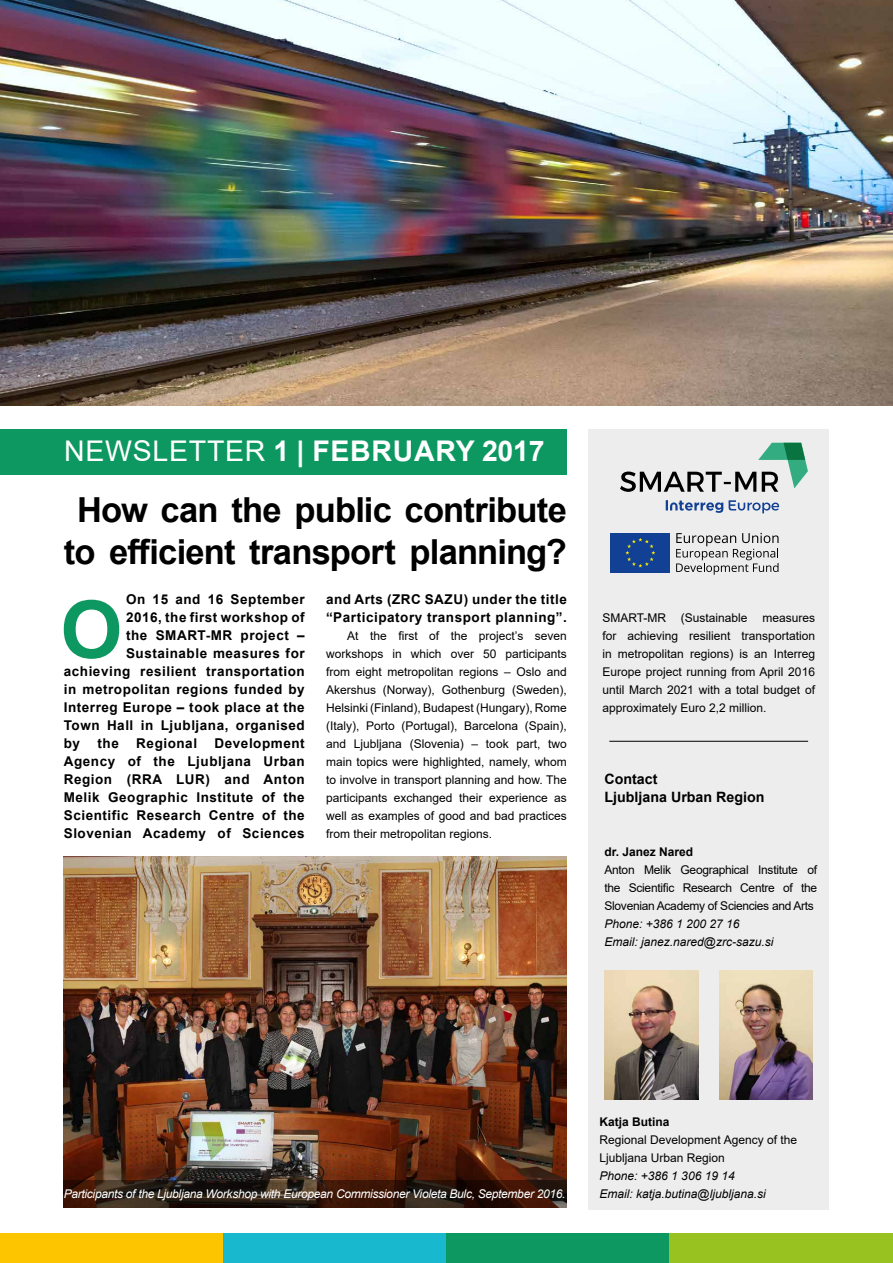
<style>
.page{position:relative;width:893px;height:1263px;background:#fff}
.page>*{position:absolute;margin:0;border:0;box-sizing:border-box;transform-origin:0 0}
.t1{font:700 79.95px "Arial";color:#0d9861}
.t2{font:700 34.5px/41.4px "Arial";letter-spacing:-.025em;color:#000;text-align:center}
.t3{font:700 28.5px "Arial";letter-spacing:.025em;color:#fff}
.t4{font:700 14.25px/18px "Arial";color:#000}
.t5{font:700 13.5px/18px "Arial";letter-spacing:.04em;color:#000;text-align:justify}
.t6{font:12px/18px "Arial";color:#000;text-align:justify}
.t7{font:italic 12px/18px "Arial";color:#000}
.t8{font:italic 12px "Arial";letter-spacing:-.025em;color:#fff}
.t9{font:700 12px "Arial";color:#000}
.s1{font-weight:400}
</style>
<div class="page">
<img style="left:0;top:0;width:893px;height:406px">
<div style="left:588px;top:429px;width:241px;height:781px;background:#ededed"></div>
<div style="left:0;top:429px;width:567px;height:45px;background:#0d9861"></div>
<div style="left:0;top:1234px;width:223px;height:29px;background:#fdc500"></div>
<div style="left:223px;top:1234px;width:223px;height:29px;background:#18b8cf"></div>
<div style="left:446px;top:1234px;width:224px;height:29px;background:#0d9861"></div>
<div style="left:670px;top:1234px;width:223px;height:29px;background:#97c21f"></div>
<hr style="left:609px;top:741px;width:199px;height:1px;background:#000">
<img style="left:64px;top:856px;width:503px;height:324px">
<img style="left:604px;top:970px;width:94px;height:129px">
<img style="left:719px;top:970px;width:94px;height:129px">
<div style="left:611px;top:533px;width:59px;height:40px;background:#124094"></div>
<svg style="left:625px;top:538px;width:30px;height:30px"></svg>
<svg style="left:676px;top:533px;width:102px;height:42px"></svg>
<svg style="left:666px;top:500px;width:57px;height:13px"></svg>
<svg style="left:729px;top:500px;width:50px;height:13px"></svg>
<svg style="left:620px;top:443px;width:188px;height:49px"></svg>
<svg style="left:64px;top:1180px;width:503px;height:28px;background:#2f1a10"></svg>
<h3 class="t3" style="left:64px;top:431px;width:482px"><span class="s1">NEWSLETTER</span> 1 | FEBRUARY 2017</h3>
<h2 class="t2" style="left:64px;top:490px;width:505px">How can the public contribute to efficient transport planning?</h2>
<h1 class="t1" style="left:60px;top:573px;width:64px">O</h1>
<p class="t5" style="left:126px;top:590px;width:180px">On 15 and 16 September</p>
<p class="t5" style="left:326px;top:590px;width:242px">and Arts (ZRC SAZU) under the title “Participatory transport planning”.</p>
<p class="t5" style="left:126px;top:608px;width:180px">2016, the first workshop of</p>
<p class="t5" style="left:126px;top:626px;width:180px">the SMART-MR project –</p>
<p class="t5" style="left:126px;top:644px;width:180px">Sustainable measures for</p>
<p class="t5" style="left:64px;top:662px;width:242px">achieving resilient transportation</p>
<p class="t5" style="left:64px;top:680px;width:242px">in metropolitan regions funded by</p>
<p class="t5" style="left:64px;top:698px;width:242px">Interreg Europe – took place at the</p>
<p class="t5" style="left:64px;top:716px;width:242px">Town Hall in Ljubljana, organised</p>
<p class="t5" style="left:64px;top:734px;width:18px">by</p>
<p class="t5" style="left:98px;top:734px;width:23px">the</p>
<p class="t5" style="left:136px;top:734px;width:62px">Regional</p>
<p class="t6" style="left:326px;top:626px;width:242px;text-indent:21px">At the first of the project’s seven workshops in which over 50 participants from eight metropolitan regions – Oslo and Akershus (Norway), Gothenburg (Sweden), Helsinki (Finland), Budapest (Hungary), Rome (Italy), Porto (Portugal), Barcelona (Spain), and Ljubljana (Slovenia) – took part, two main topics were highlighted, namely, whom to involve in transport planning and how. The participants exchanged their experience as well as examples of good and bad practices from their metropolitan regions.</p>
<p class="t5" style="left:64px;top:734px;width:242px;text-indent:151px">Development Agency of the Ljubljana Urban Region (RRA LUR) and Anton Melik Geographic Institute of the Scientific Research Centre of the Slovenian Academy of Sciences</p>
<p class="t6" style="left:602px;top:608px;width:214px">SMART-MR (Sustainable measures for achieving resilient transportation in metropolitan regions) is an Interreg Europe project running from April 2016 until March 2021 with a total budget of approximately Euro 2,2 million.</p>
<p class="t4" style="left:604px;top:770px;width:161px">Contact<br>Ljubljana Urban Region</p>
<p class="t9" style="left:604px;top:843px;width:90px">dr. Janez Nared</p>
<p class="t6" style="left:604px;top:860px;width:214px">Anton Melik Geographical Institute of the Scientific Research Centre of the Slovenian Academy of Sciencies and Arts</p>
<p class="t7" style="left:604px;top:915px;width:170px">Phone: +386 1 200 27 16<br>Email: janez.nared@zrc-sazu.si</p>
<p class="t8" style="left:64px;top:1186px;width:503px">Participants of the Ljubljana Workshop with European Commissioner Violeta Bulc, September 2016.</p>
<p class="t9" style="left:600px;top:1113px;width:72px">Katja Butina</p>
<p class="t6" style="left:600px;top:1130px;width:199px">Regional Development Agency of the<br>Ljubljana Urban Region</p>
<p class="t7" style="left:600px;top:1167px;width:168px">Phone: +386 1 306 19 14<br>Email: katja.butina@ljubljana.si</p>
</div>
